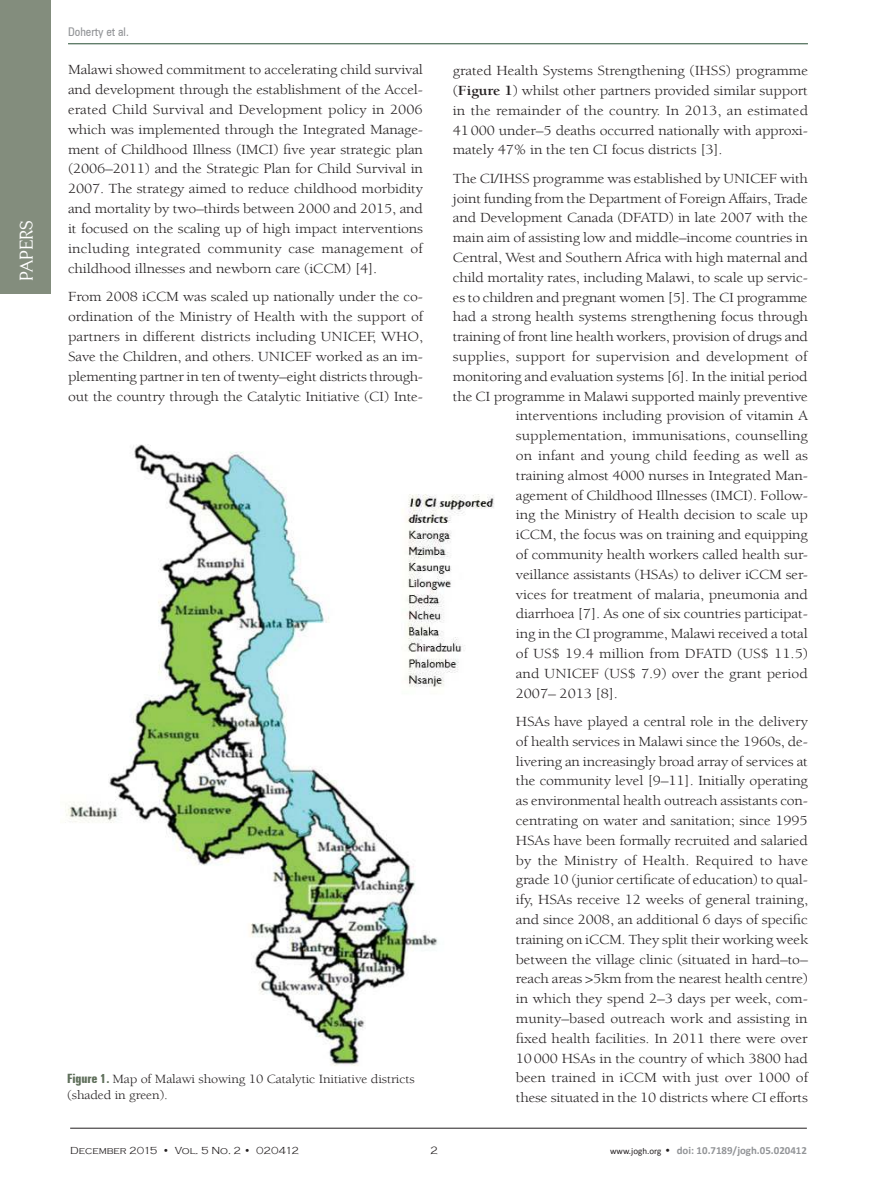
<style>
.page{position:relative;width:893px;height:1191px;background:#fff}
.page>*{position:absolute;margin:0;border:0;box-sizing:border-box;transform-origin:0 0}
.t1{font:18px "Centabel";color:#fff}
.t2{font:14.25px/19.8px "Berkeley Std";letter-spacing:-.01em;color:#231f20;text-align:justify;scale:1.11 1}
.t3{font:12.9px/15.8px "Berkeley Std";letter-spacing:-.01em;color:#231f20;scale:1.11 1}
.t4{font:condensed 12px "Zurich BT";color:#939598}
.t5{font:700 10.95px "Calibri";color:#939598}
.t6{font:300 10.95px "Copperplate Gothic";color:#231f20}
.t7{font:300 10.5px "Copperplate Gothic";color:#231f20}
.s1{font-family:"Zurich BT";font-weight:700;font-stretch:extra-condensed;color:#5f6f5b}
.s2{font-weight:700}
.s3{font-weight:400;font-size:9px;color:#231f20}
.s4{font-family:"Copperplate Gothic";font-weight:300;color:#231f20}
</style>
<div class="page">
<hr style="left:70px;top:1128px;width:737px;height:1px;background:#231f20">
<hr style="left:68px;top:44px;width:740px;height:1px;background:#264d33">
<div style="left:0;top:0;width:51px;height:293px;background:#838d7d"></div>
<img style="left:65px;top:444px;width:429px;height:622px">
<p class="t1" style="left:13px;top:281px;width:103px;rotate:-90deg">VIEWPOINTS</p>
<p class="t1" style="left:16px;top:281px;width:63px;rotate:-90deg">PAPERS</p>
<p class="t4" style="left:68px;top:25px;width:62px">Doherty et al.</p>
<p class="t2" style="left:68px;top:60px;width:321px">Malawi showed commitment to accelerating child survival and development through the establishment of the Accel&shy;erated Child Survival and Development policy in 2006 which was implemented through the Integrated Manage&shy;ment of Childhood Illness (IMCI) five year strategic plan (2006–2011) and the Strategic Plan for Child Survival in 2007. The strategy aimed to reduce childhood morbidity and mortality by two–thirds between 2000 and 2015, and it focused on the scaling up of high impact interventions including integrated community case management of childhood illnesses and newborn care (iCCM) [4].</p>
<p class="t2" style="left:68px;top:287px;width:322px">From 2008 iCCM was scaled up nationally under the co&shy;ordination of the Ministry of Health with the support of partners in different districts including UNICEF, WHO, Save the Children, and others. UNICEF worked as an im&shy;plementing partner in ten of twenty–eight districts through&shy;out the country through the Catalytic Initiative (CI) Inte-</p>
<p class="t3" style="left:67px;top:1071px;width:314px"><span class="s1">Figure 1.</span> Map of Malawi showing 10 Catalytic Initiative districts (shaded in green).</p>
<p class="t2" style="left:453px;top:61px;width:322px">grated Health Systems Strengthening (IHSS) programme (<span class="s2">Figure 1</span>) whilst other partners provided similar support in the remainder of the country. In 2013, an estimated 41 000 under–5 deaths occurred nationally with approxi&shy;mately 47% in the ten CI focus districts [3].</p>
<p class="t2" style="left:453px;top:169px;width:321px">The CI/IHSS programme was established by UNICEF with</p>
<p class="t2" style="left:453px;top:188px;width:321px">joint funding from the Department of Foreign Affairs, Trade</p>
<p class="t2" style="left:453px;top:208px;width:321px">and Development Canada (DFATD) in late 2007 with the</p>
<p class="t2" style="left:453px;top:228px;width:321px">main aim of assisting low and middle–income countries in</p>
<p class="t2" style="left:453px;top:248px;width:321px">Central, West and Southern Africa with high maternal and</p>
<p class="t2" style="left:453px;top:268px;width:321px">child mortality rates, including Malawi, to scale up servic-</p>
<p class="t2" style="left:453px;top:287px;width:321px">es to children and pregnant women [5]. The CI programme</p>
<p class="t2" style="left:453px;top:307px;width:321px">had a strong health systems strengthening focus through</p>
<p class="t2" style="left:453px;top:327px;width:321px">training of front line health workers, provision of drugs and</p>
<p class="t2" style="left:453px;top:347px;width:321px">supplies, support for supervision and development of</p>
<p class="t2" style="left:453px;top:367px;width:321px">monitoring and evaluation systems [6]. In the initial period</p>
<p class="t2" style="left:453px;top:386px;width:321px">the CI programme in Malawi supported mainly preventive</p>
<p class="t2" style="left:516px;top:406px;width:265px">interventions including provision of vitamin A</p>
<p class="t2" style="left:516px;top:426px;width:264px">supplementation, immunisations, counselling</p>
<p class="t2" style="left:516px;top:446px;width:265px">on infant and young child feeding as well as</p>
<p class="t2" style="left:516px;top:465px;width:265px">training almost 4000 nurses in Integrated Man-</p>
<p class="t2" style="left:516px;top:485px;width:265px">agement of Childhood Illnesses (IMCI). Follow-</p>
<p class="t2" style="left:516px;top:505px;width:264px">ing the Ministry of Health decision to scale up</p>
<p class="t2" style="left:516px;top:525px;width:264px">iCCM, the focus was on training and equipping</p>
<p class="t2" style="left:516px;top:545px;width:265px">of community health workers called health sur-</p>
<p class="t2" style="left:516px;top:564px;width:265px">veillance assistants (HSAs) to deliver iCCM ser-</p>
<p class="t2" style="left:516px;top:584px;width:265px">vices for treatment of malaria, pneumonia and</p>
<p class="t2" style="left:516px;top:604px;width:265px">diarrhoea [7]. As one of six countries participat-</p>
<p class="t2" style="left:516px;top:624px;width:264px">ing in the CI programme, Malawi received a total</p>
<p class="t2" style="left:516px;top:644px;width:265px">of US$ 19.4 million from DFATD (US$ 11.5)</p>
<p class="t2" style="left:516px;top:663px;width:265px">and UNICEF (US$ 7.9) over the grant period</p>
<p class="t2" style="left:516px;top:683px;width:93px">2007– 2013 [8].</p>
<p class="t2" style="left:516px;top:711px;width:265px">HSAs have played a central role in the delivery of health services in Malawi since the 1960s, de&shy;livering an increasingly broad array of services at the community level [9–11]. Initially operating as environmental health outreach assistants con&shy;centrating on water and sanitation; since 1995<br>HSAs have been formally recruited and salaried by the Ministry of Health. Required to have grade 10 (junior certificate of education) to qual&shy;ify, HSAs receive 12 weeks of general training, and since 2008, an additional 6 days of specific training on iCCM. They split their working week between the village clinic (situated in hard–to– reach areas &gt;5km from the nearest health centre) in which they spend 2–3 days per week, com&shy;munity–based outreach work and assisting in fixed health facilities. In 2011 there were over 10 000 HSAs in the country of which 3800 had been trained in iCCM with just over 1000 of these situated in the 10 districts where CI efforts</p>
<p class="t7" style="left:70px;top:1144px;width:230px">December 2015 • Vol. 5 No. 2 • 020412</p>
<p class="t6" style="left:430px;top:1144px;width:9px">2</p>
<p class="t5" style="left:610px;top:1143px;width:198px"><span class="s3">www.jogh.org</span> <span class="s4">•</span> doi: 10.7189/jogh.05.020412</p>
</div>
